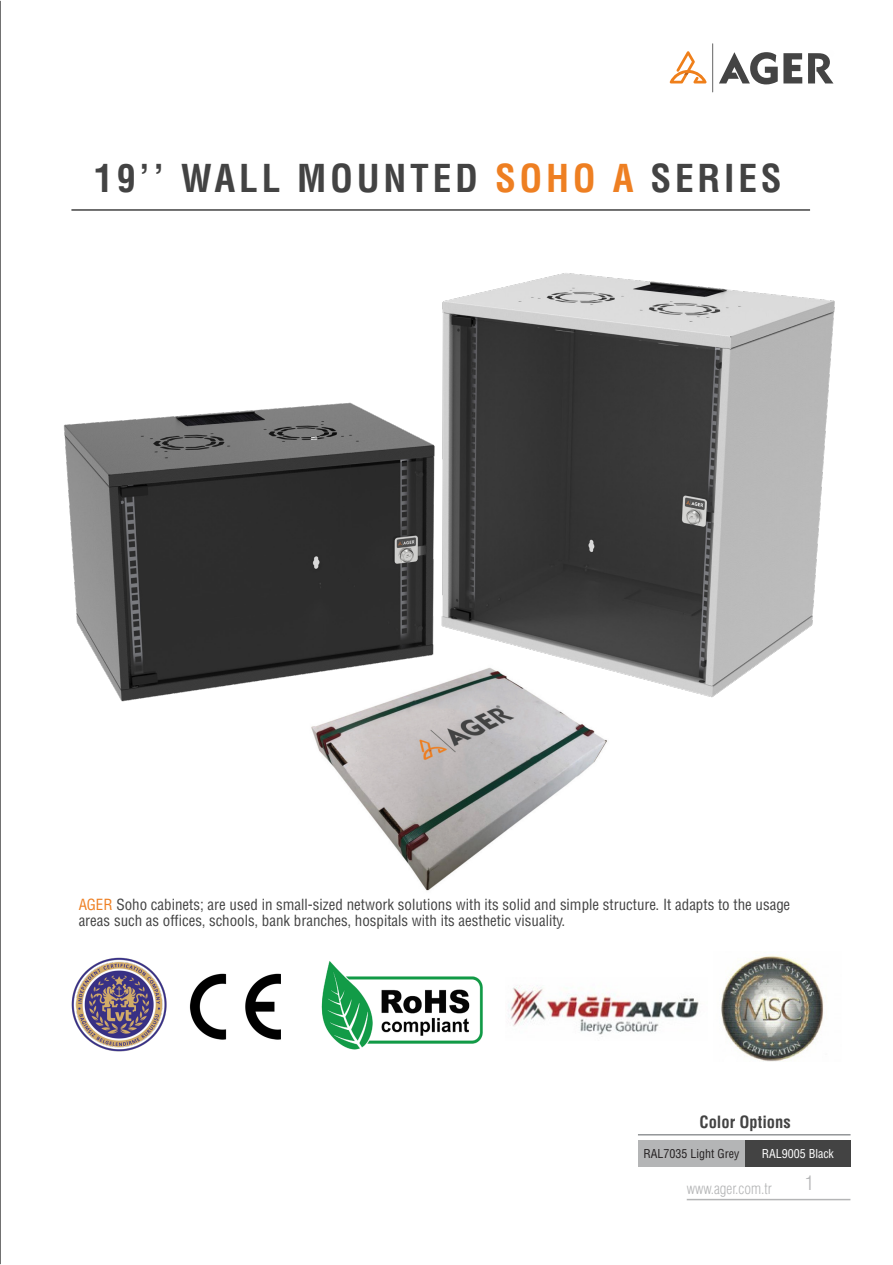
<style>
.page{position:relative;width:893px;height:1265px;background:#fff}
.page>*{position:absolute;margin:0;border:0;box-sizing:border-box;transform-origin:0 0}
.baslıklar{font:37.5px "Helvetica Cond Bold Tr";letter-spacing:.1em;color:#434343}
.t1{font:19.5px "Helvetica Condensed Light Tr";color:#b4b5b6}
.t2{font:16.5px "Helvetica Cond Bold Tr";color:#434343}
.t3{font:15px/16.5px "Helvetica Cond Normal Tr";color:#434343}
.t4{font:15px "Helvetica Condensed Light Tr";color:#b4b5b6}
.t5{font:12px "Helvetica Cond Normal Tr";color:#231f20}
.t6{font:12px "Helvetica Cond Normal Tr";color:#fff}
.s1{color:#ee7f22}
</style>
<div class="page">
<hr style="left:0;top:1px;width:1px;height:1263px;background:#434343">
<img style="left:311px;top:723px;width:296px;height:168px">
<hr style="left:71px;top:209px;width:739px;height:2px;background:#434343">
<img style="left:63px;top:273px;width:772px;height:450px">
<hr style="left:638px;top:1134px;width:212px;height:1px;background:#939698">
<div style="left:638px;top:1140px;width:106px;height:27px;background:#b4b5b6"></div>
<div style="left:745px;top:1140px;width:105px;height:27px;background:#434343"></div>
<hr style="left:687px;top:1198px;width:163px;height:2px;background:#b4b5b6">
<img style="left:189px;top:973px;width:92px;height:67px">
<img style="left:71px;top:957px;width:96px;height:95px">
<img style="left:508px;top:985px;width:191px;height:50px">
<img style="left:321px;top:961px;width:162px;height:89px">
<img style="left:721px;top:955px;width:103px;height:106px">
<div style="left:724px;top:1055px;width:12px;height:11px;background:#fff;border-radius:50%"></div>
<hr style="left:712px;top:43px;width:1px;height:49px;background:#444">
<svg style="left:808px;top:53px;width:25px;height:30px"></svg>
<svg style="left:719px;top:52px;width:83px;height:32px"></svg>
<svg style="left:670px;top:51px;width:36px;height:32px"></svg>
<p class="baslıklar" style="left:94px;top:155px;width:689px">19’’ WALL MOUNTED <span class="s1">SOHO A</span> SERIES</p>
<p class="t3" style="left:79px;top:895px;width:713px"><span class="s1">AGER</span> Soho cabinets; are used in small-sized network solutions with its solid and simple structure. It adapts to the usage areas such as offices, schools, bank branches, hospitals with its aesthetic visuality.</p>
<p class="t2" style="left:699px;top:1112px;width:93px">Color Options</p>
<p class="t5" style="left:643px;top:1146px;width:97px">RAL7035 Light Grey</p>
<p class="t6" style="left:762px;top:1146px;width:74px">RAL9005 Black</p>
<p class="t4" style="left:687px;top:1179px;width:87px">www.ager.com.tr</p>
<h2 class="t1" style="left:805px;top:1171px;width:10px">1</h2>
</div>
